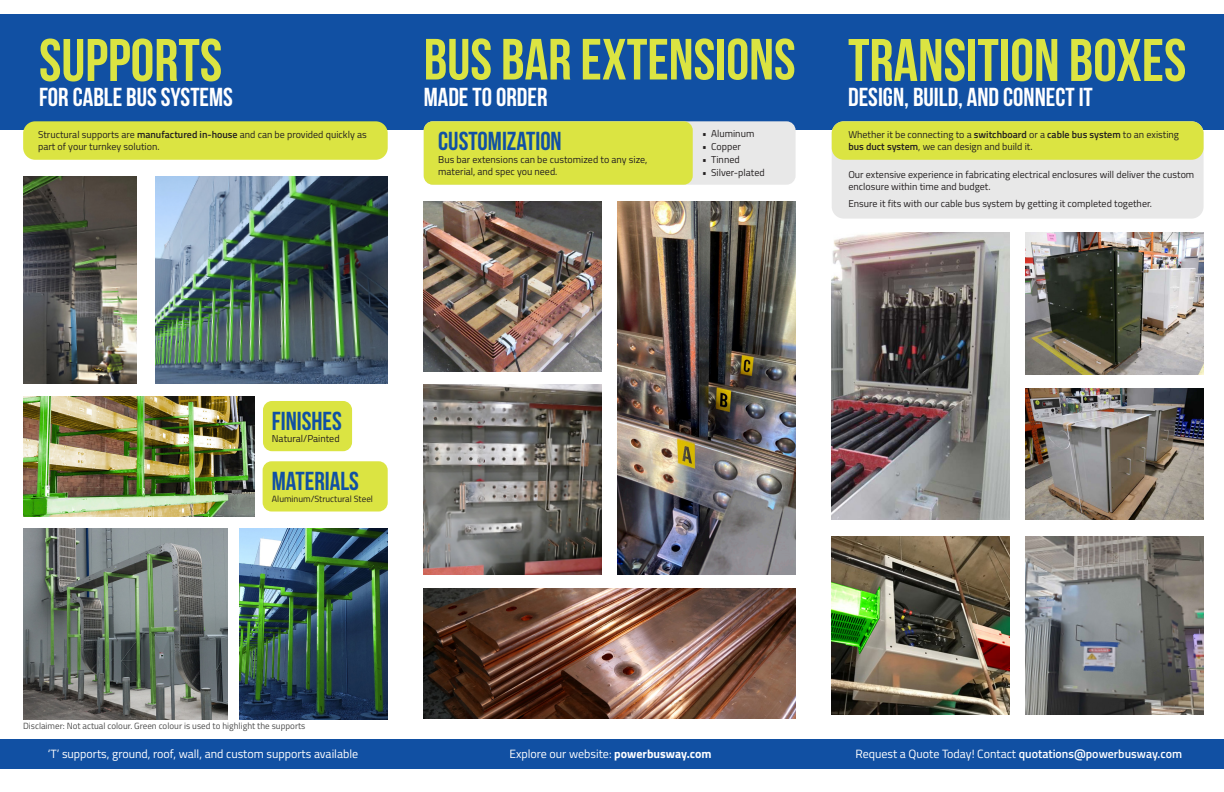
<style>
.page{position:relative;width:1224px;height:792px;background:#fff}
.page>*{position:absolute;margin:0;border:0;box-sizing:border-box;transform-origin:0 0}
.t1{font:60px "Bebas Neue";color:#dbe442}
.t2{font:58px "Bebas Neue";color:#dbe442}
.Subheader_-_WHITE{font:26px "Bebas Neue";color:#fff}
.t3{font:26px "Bebas Neue";color:#1150a3}
.t4{font:12px "Titillium";color:#fff}
.Body_Text{font:10px/12px "Titillium";color:#231f20}
.t5{font:9px "Titillium";color:#4d4d4d}
.t6{font:9px "Titillium";color:#231f20}
.s1{font-weight:600}
.s2{font-weight:700}
</style>
<div class="page">
<div style="left:0;top:14px;width:1224px;height:115px;background:#1150a3"></div>
<div style="left:0;top:739px;width:1224px;height:30px;background:#1150a3"></div>
<div style="left:832px;top:121px;width:372px;height:98px;background:#e8e8e8;border-radius:12px"></div>
<div style="left:832px;top:121px;width:372px;height:39px;background:#dbe442;border-radius:12px"></div>
<img style="left:23px;top:529px;width:204px;height:191px">
<img style="left:239px;top:529px;width:149px;height:191px">
<img style="left:424px;top:201px;width:178px;height:170px">
<img style="left:618px;top:201px;width:178px;height:374px">
<img style="left:424px;top:385px;width:178px;height:190px">
<img style="left:1026px;top:233px;width:178px;height:141px">
<img style="left:832px;top:233px;width:178px;height:287px">
<img style="left:1026px;top:388px;width:178px;height:132px">
<img style="left:832px;top:536px;width:178px;height:179px">
<img style="left:1026px;top:536px;width:178px;height:179px">
<div style="left:424px;top:121px;width:372px;height:64px;background:#e8e8e8;border-radius:9px"></div>
<div style="left:424px;top:121px;width:269px;height:64px;background:#dbe442;border-radius:9px"></div>
<img style="left:424px;top:589px;width:372px;height:129px">
<img style="left:23px;top:177px;width:114px;height:207px">
<img style="left:155px;top:177px;width:233px;height:207px">
<img style="left:23px;top:396px;width:232px;height:121px">
<div style="left:263px;top:461px;width:125px;height:51px;background:#dbe442;border-radius:9px"></div>
<div style="left:263px;top:401px;width:89px;height:50px;background:#dbe442;border-radius:9px"></div>
<div style="left:23px;top:121px;width:365px;height:39px;background:#dbe442;border-radius:12px"></div>
<p class="t1" style="left:39px;top:27px;width:185px">SUPPORTS</p>
<p class="Subheader_-_WHITE" style="left:39px;top:83px;width:195px">FOR CABLE BUS SYSTEMS</p>
<p class="Body_Text" style="left:38px;top:128px;width:330px">Structural supports are <span class="s1">manufactured in-house</span> and can be provided quickly as part of your turnkey solution.</p>
<p class="t2" style="left:424px;top:28px;width:373px">BUS BAR EXTENSIONS</p>
<p class="Subheader_-_WHITE" style="left:424px;top:83px;width:125px">MADE TO ORDER</p>
<p class="t3" style="left:438px;top:127px;width:125px">CUSTOMIZATION</p>
<p class="Body_Text" style="left:438px;top:153px;width:211px">Bus bar extensions can be customized to any size, material, and spec you need.</p>
<p class="Body_Text" style="left:702px;top:127px;width:54px">• Aluminum</p>
<p class="Body_Text" style="left:702px;top:140px;width:40px">• Copper</p>
<p class="Body_Text" style="left:702px;top:153px;width:39px">• Tinned</p>
<p class="Body_Text" style="left:702px;top:166px;width:64px">• Silver-plated</p>
<p class="t1" style="left:848px;top:27px;width:340px">TRANSITION BOXES</p>
<p class="Subheader_-_WHITE" style="left:848px;top:83px;width:246px">DESIGN, BUILD, AND CONNECT IT</p>
<p class="Body_Text" style="left:848px;top:128px;width:332px">Whether it be connecting to a <span class="s1">switchboard</span> or a <span class="s1">cable bus system</span> to an existing <span class="s1">bus duct system</span>, we can design and build it.</p>
<p class="Body_Text" style="left:848px;top:168px;width:347px">Our extensive experience in fabricating electrical enclosures will deliver the custom enclosure within time and budget.</p>
<p class="Body_Text" style="left:848px;top:197px;width:305px">Ensure it fits with our cable bus system by getting it completed together.</p>
<p class="t3" style="left:272px;top:406px;width:72px">FINISHES</p>
<p class="Body_Text" style="left:272px;top:432px;width:69px">Natural/Painted</p>
<p class="t3" style="left:272px;top:467px;width:88px">MATERIALS</p>
<p class="t6" style="left:272px;top:492px;width:103px">Aluminum/Structural Steel</p>
<p class="t5" style="left:23px;top:719px;width:284px">Disclaimer: Not actual colour. Green colour is used to highlight the supports</p>
<p class="t4" style="left:48px;top:745px;width:312px">‘T’ supports, ground, roof, wall, and custom supports available</p>
<p class="t4" style="left:509px;top:745px;width:204px">Explore our website: <span class="s2">powerbusway.com</span></p>
<p class="t4" style="left:855px;top:745px;width:328px">Request a Quote Today! Contact <span class="s1">quotations@powerbusway.com</span></p>
</div>
